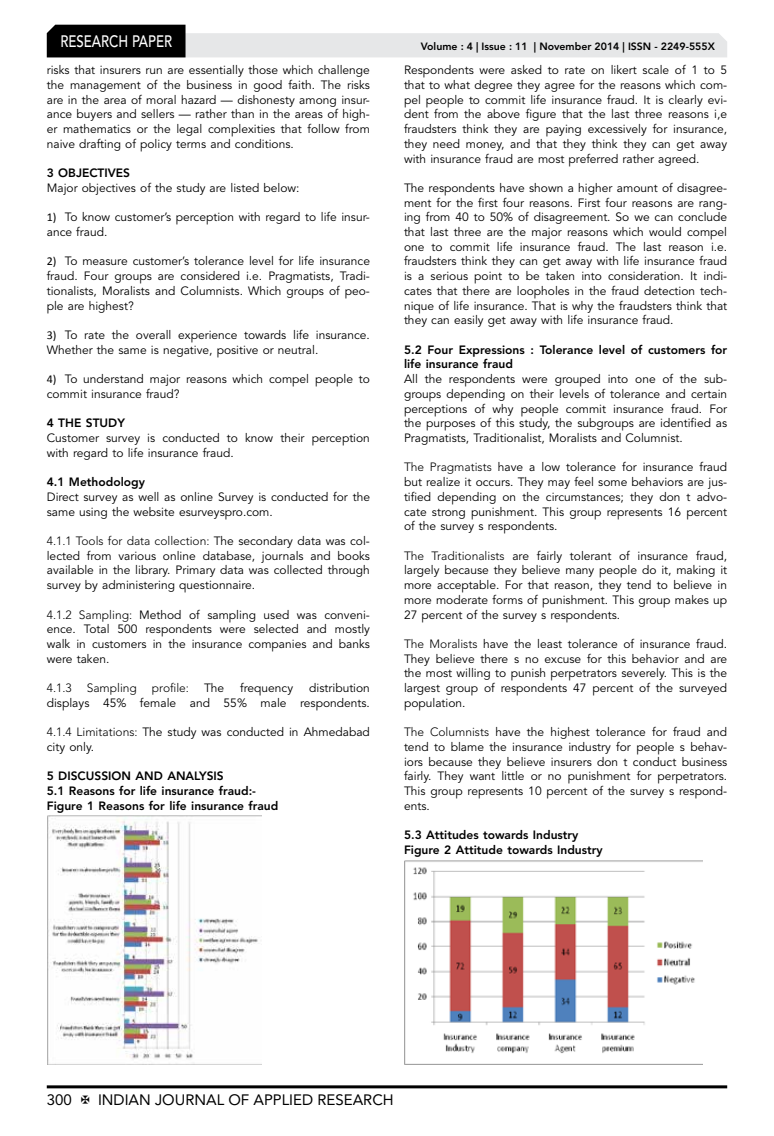
<style>
.page{position:relative;width:774px;height:1136px;background:#fff}
.page>*{position:absolute;margin:0;border:0;box-sizing:border-box;transform-origin:0 0}
.t1{font:500 16.5px "Avenir LT Std";color:#fff;scale:.8 1}
.t2{font:15px "Avenir LT Std";color:#000}
.t3{font:12px/14.7px "Avenir LT Std";color:#000;text-align:justify}
.t4{font:800 12px/14.7px "Avenir LT Std";color:#000}
.t5{font:300 12px "Avenir LT Std";color:#000}
.t6{font:800 10.5px "Avenir LT Std";color:#000}
.s1{font-family:"Calibri"}
.s2{font-weight:300}
.s3{font-weight:400}
</style>
<div class="page">
<hr style="left:47px;top:1085px;width:680px;height:3px;background:#000">
<svg style="left:47px;top:25px;width:680px;height:32px"></svg>
<img style="left:47px;top:815px;width:215px;height:249px">
<img style="left:405px;top:860px;width:297px;height:204px">
<h1 class="t1" style="left:60px;top:32px;width:139px">RESEARCH PAPER</h1>
<p class="t3" style="left:47px;top:63px;width:325px">risks that insurers run are essentially those which challenge the management of the business in good faith. The risks are in the area of moral hazard — dishonesty among insur&shy;ance buyers and sellers — rather than in the areas of high&shy;er mathematics or the legal complexities that follow from naive drafting of policy terms and conditions.</p>
<p class="t4" style="left:47px;top:166px;width:85px">3 OBJECTIVES</p>
<p class="t3" style="left:47px;top:181px;width:254px">Major objectives of the study are listed below:</p>
<p class="t3" style="left:47px;top:210px;width:325px"><span class="s1">1)</span> To know customer’s perception with regard to life insur&shy;ance fraud.</p>
<p class="t3" style="left:47px;top:254px;width:325px"><span class="s1">2)</span> To measure customer’s tolerance level for life insurance fraud. Four groups are considered i.e. Pragmatists, Tradi&shy;tionalists, Moralists and Columnists. Which groups of peo&shy;ple are highest?</p>
<p class="t3" style="left:47px;top:328px;width:325px"><span class="s1">3)</span> To rate the overall experience towards life insurance.<br>Whether the same is negative, positive or neutral.</p>
<p class="t3" style="left:47px;top:372px;width:325px"><span class="s1">4)</span> To understand major reasons which compel people to commit insurance fraud?</p>
<p class="t4" style="left:47px;top:416px;width:80px">4 THE STUDY</p>
<p class="t3" style="left:47px;top:431px;width:325px">Customer survey is conducted to know their perception with regard to life insurance fraud.</p>
<p class="t4" style="left:47px;top:474px;width:100px">4.1 Methodology</p>
<p class="t3" style="left:47px;top:489px;width:325px">Direct survey as well as online Survey is conducted for the same using the website esurveyspro.com.</p>
<p class="t3" style="left:47px;top:533px;width:325px"><span class="s2">4.1.1 Tools for data collection:</span> The secondary data was col&shy;lected from various online database, journals and books available in the library. Primary data was collected through survey by administering questionnaire.</p>
<p class="t3" style="left:47px;top:607px;width:325px"><span class="s2">4.1.2 Sampling:</span> Method of sampling used was conveni&shy;ence. Total 500 respondents were selected and mostly walk in customers in the insurance companies and banks were taken.</p>
<p class="t5" style="left:47px;top:680px;width:179px">4.1.3 Sampling profile: <span class="s3">The</span></p>
<p class="t3" style="left:240px;top:680px;width:54px">frequency</p>
<p class="t3" style="left:47px;top:680px;width:325px;text-align:right">distribution<br>displays 45% female and 55% male respondents.</p>
<p class="t3" style="left:47px;top:725px;width:325px"><span class="s2">4.1.4 Limitations:</span> The study was conducted in Ahmedabad city only.</p>
<p class="t4" style="left:47px;top:768px;width:233px">5 DISCUSSION AND ANALYSIS<br>5.1 Reasons for life insurance fraud:-<br>Figure 1 Reasons for life insurance fraud</p>
<p class="t6" style="left:421px;top:41px;width:296px">Volume : 4 | Issue : 11 | November 2014 | ISSN - 2249-555X</p>
<p class="t3" style="left:404px;top:63px;width:325px">Respondents were asked to rate on likert scale of 1 to 5 that to what degree they agree for the reasons which com&shy;pel people to commit life insurance fraud. It is clearly evi&shy;dent from the above figure that the last three reasons i,e fraudsters think they are paying excessively for insurance, they need money, and that they think they can get away with insurance fraud are most preferred rather agreed.</p>
<p class="t3" style="left:404px;top:181px;width:325px">The respondents have shown a higher amount of disagree&shy;ment for the first four reasons. First four reasons are rang&shy;ing from 40 to 50% of disagreement. So we can conclude that last three are the major reasons which would compel one to commit life insurance fraud. The last reason i.e. fraudsters think they can get away with life insurance fraud is a serious point to be taken into consideration. It indi&shy;cates that there are loopholes in the fraud detection tech&shy;nique of life insurance. That is why the fraudsters think that they can easily get away with life insurance fraud.</p>
<p class="t4" style="left:404px;top:342px;width:325px">5.2 Four Expressions : Tolerance level of customers for life insurance fraud</p>
<p class="t3" style="left:404px;top:372px;width:325px">All the respondents were grouped into one of the sub&shy;groups depending on their levels of tolerance and certain perceptions of why people commit insurance fraud. For the purposes of this study, the subgroups are identified as Pragmatists, Traditionalist, Moralists and Columnist.</p>
<p class="t3" style="left:404px;top:460px;width:325px"><span class="s2">The Pragmatists</span> have a low tolerance for insurance fraud but realize it occurs. They may feel some behaviors are jus&shy;tified depending on the circumstances; they don t advo&shy;cate strong punishment. This group represents 16 percent of the survey s respondents.</p>
<p class="t3" style="left:404px;top:548px;width:325px"><span class="s2">The Traditionalists</span> are fairly tolerant of insurance fraud, largely because they believe many people do it, making it more acceptable. For that reason, they tend to believe in more moderate forms of punishment. This group makes up 27 percent of the survey s respondents.</p>
<p class="t3" style="left:404px;top:636px;width:325px"><span class="s2">The Moralists</span> have the least tolerance of insurance fraud.<br>They believe there s no excuse for this behavior and are the most willing to punish perpetrators severely. This is the largest group of respondents 47 percent of the surveyed population.</p>
<p class="t3" style="left:404px;top:725px;width:325px"><span class="s2">The Columnists</span> have the highest tolerance for fraud and tend to blame the insurance industry for people s behav&shy;iors because they believe insurers don t conduct business fairly. They want little or no punishment for perpetrators.<br>This group represents 10 percent of the survey s respond&shy;ents.</p>
<p class="t4" style="left:404px;top:827px;width:200px">5.3 Attitudes towards Industry<br>Figure 2 Attitude towards Industry</p>
<p class="t2" style="left:47px;top:1090px;width:27px">300</p>
<p class="t2" style="left:98px;top:1090px;width:297px">INDIAN JOURNAL OF APPLIED RESEARCH</p>
</div>
